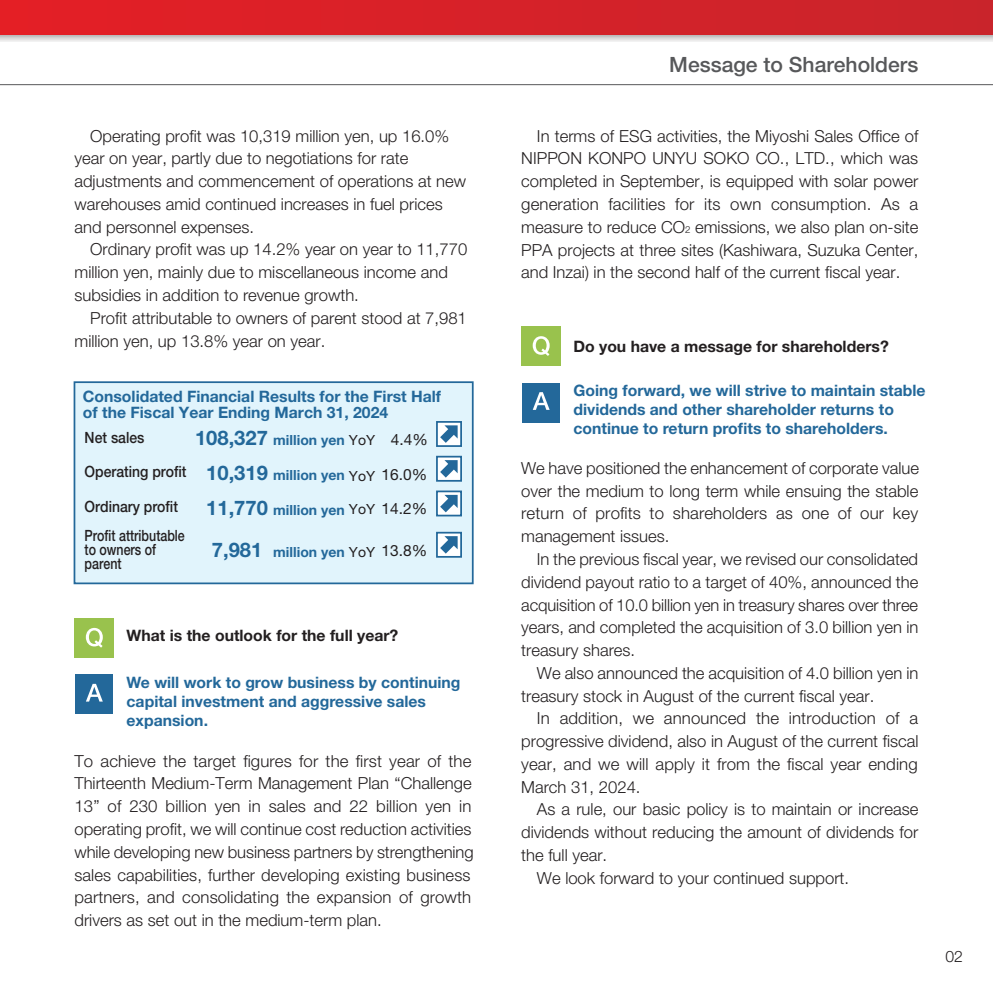
<style>
.page{position:relative;width:993px;height:993px;background:#fff}
.page>*{position:absolute;margin:0;border:0;box-sizing:border-box;transform-origin:0 0}
.t1{font:500 21px "Helvetica Neue LT Std";color:#57585a}
.t2{font:300 16.62px/22.8px "Helvetica Neue LT Std";color:#231f20}
.t3{font:700 15.75px/18.9px "Helvetica Neue LT Std";color:#23689a}
.t4{font:700 15.75px "Helvetica Neue LT Std";color:#231f20}
.t5{font:300 15.75px "Helvetica Neue LT Std";color:#231f20}
.t6{font:500 15.58px "Helvetica Neue LT Std";color:#231f20;scale:.9 1}
.t7{font:500 15.58px/14px "Helvetica Neue LT Std";color:#231f20;scale:.8 1}
.t8{font:15.58px "Helvetica Neue LT Std";color:#231f20}
.t9{font:700 14px "Helvetica Neue LT Std";color:#23689a}
.s1{font-size:20.12px}
.s2{font-weight:400;color:#231f20}
.s3{font-size:9.62px}
</style>
<div class="page">
<hr style="left:0;top:84px;width:992px;height:1px;background:#57585a">
<svg style="left:0;top:35px;width:992px;height:7px;background:#d8d7d7"></svg>
<div style="left:0;top:0;width:992px;height:35px;background:linear-gradient(to right,#e41f26,#c9242b)"></div>
<div style="left:521px;top:326px;width:40px;height:40px;background:#99c24d"></div>
<svg style="left:532px;top:336px;width:17px;height:20px"></svg>
<div style="left:522px;top:382px;width:38px;height:40px;background:#23689a"></div>
<svg style="left:532px;top:392px;width:17px;height:18px"></svg>
<div style="left:74px;top:617px;width:40px;height:40px;background:#99c24d"></div>
<svg style="left:86px;top:627px;width:17px;height:20px"></svg>
<div style="left:75px;top:674px;width:38px;height:39px;background:#23689a"></div>
<svg style="left:86px;top:683px;width:17px;height:18px"></svg>
<div style="left:74px;top:381px;width:399px;height:203px;background:#e1f4fc;border:2px solid #23689a"></div>
<div style="left:436px;top:421px;width:26px;height:26px;background:#fff;border:2px solid #23689a"></div>
<svg style="left:440px;top:425px;width:17px;height:17px"></svg>
<div style="left:436px;top:455px;width:26px;height:26px;background:#fff;border:2px solid #23689a"></div>
<svg style="left:440px;top:460px;width:17px;height:17px"></svg>
<svg style="left:436px;top:490px;width:26px;height:26px"></svg>
<svg style="left:440px;top:494px;width:17px;height:18px"></svg>
<div style="left:436px;top:531px;width:26px;height:26px;background:#fff;border:2px solid #23689a"></div>
<svg style="left:440px;top:536px;width:17px;height:17px"></svg>
<p class="t2" style="left:74px;top:124px;width:393px;text-indent:16px">Operating profit was 10,319 million yen, up 16.0% year on year, partly due to negotiations for rate adjustments and commencement of operations at new warehouses amid continued increases in fuel prices and personnel expenses.</p>
<p class="t2" style="left:74px;top:238px;width:394px;text-indent:16px">Ordinary profit was up 14.2% year on year to 11,770 million yen, mainly due to miscellaneous income and subsidies in addition to revenue growth.</p>
<p class="t2" style="left:74px;top:306px;width:394px;text-indent:16px">Profit attributable to owners of parent stood at 7,981 million yen, up 13.8% year on year.</p>
<p class="t3" style="left:83px;top:388px;width:360px;line-height:15.8px">Consolidated Financial Results for the First Half of the Fiscal Year Ending March 31, 2024</p>
<p class="t6" style="left:85px;top:427px;width:68px">Net sales</p>
<p class="t9" style="left:195px;top:431px;width:181px"><span class="s1">108,327</span> million yen <span class="s2">YoY</span></p>
<p class="t9" style="left:206px;top:466px;width:170px"><span class="s1">10,319</span> million yen <span class="s2">YoY</span></p>
<p class="t9" style="left:206px;top:501px;width:170px"><span class="s1">11,770</span> million yen <span class="s2">YoY</span></p>
<p class="t9" style="left:212px;top:543px;width:165px"><span class="s1">7,981</span> million yen <span class="s2">YoY</span></p>
<p class="t8" style="left:390px;top:430px;width:39px">4.4%</p>
<p class="t6" style="left:85px;top:462px;width:115px">Operating profit</p>
<p class="t8" style="left:381px;top:464px;width:47px">16.0%</p>
<p class="t6" style="left:85px;top:497px;width:105px">Ordinary profit</p>
<p class="t8" style="left:381px;top:499px;width:47px">14.2%</p>
<p class="t7" style="left:85px;top:528px;width:127px">Profit attributable to owners of parent</p>
<p class="t8" style="left:381px;top:540px;width:47px">13.8%</p>
<p class="t4" style="left:127px;top:625px;width:273px">What is the outlook for the full year?</p>
<p class="t3" style="left:127px;top:672px;width:335px">We will work to grow business by continuing capital investment and aggressive sales expansion.</p>
<p class="t2" style="left:74px;top:748px;width:400px">To achieve the target figures for the first year of the Thirteenth Medium-Term Management Plan “Challenge 13” of 230 billion yen in sales and 22 billion yen in operating profit, we will continue cost reduction activities while developing new business partners by strengthening sales capabilities, further developing existing business partners, and consolidating the expansion of growth drivers as set out in the medium-term plan.</p>
<p class="t1" style="left:669px;top:52px;width:250px">Message to Shareholders</p>
<p class="t2" style="left:521px;top:124px;width:398px;text-align:justify;text-indent:16px">In terms of ESG activities, the Miyoshi Sales Office of NIPPON KONPO UNYU SOKO CO., LTD., which was completed in September, is equipped with solar power generation facilities for its own consumption. As a measure to reduce CO<span class="s3">2</span> emissions, we also plan on-site PPA projects at three sites (Kashiwara, Suzuka Center, and Inzai) in the second half of the current fiscal year.</p>
<p class="t4" style="left:573px;top:336px;width:317px">Do you have a message for shareholders?</p>
<p class="t3" style="left:573px;top:380px;width:353px">Going forward, we will strive to maintain stable dividends and other shareholder returns to continue to return profits to shareholders.</p>
<p class="t2" style="left:521px;top:456px;width:399px;text-align:justify">We have positioned the enhancement of corporate value over the medium to long term while ensuing the stable return of profits to shareholders as one of our key management issues.</p>
<p class="t2" style="left:521px;top:547px;width:398px;text-align:justify;text-indent:16px">In the previous fiscal year, we revised our consolidated dividend payout ratio to a target of 40%, announced the acquisition of 10.0 billion yen in treasury shares over three years, and completed the acquisition of 3.0 billion yen in treasury shares.</p>
<p class="t2" style="left:521px;top:661px;width:398px;text-indent:16px">We also announced the acquisition of 4.0 billion yen in treasury stock in August of the current fiscal year.</p>
<p class="t2" style="left:521px;top:706px;width:398px;text-align:justify;text-indent:16px">In addition, we announced the introduction of a progressive dividend, also in August of the current fiscal year, and we will apply it from the fiscal year ending March 31, 2024.</p>
<p class="t2" style="left:537px;top:797px;width:383px">As a rule, our basic policy is to maintain or increase</p>
<p class="t2" style="left:521px;top:820px;width:398px">dividends without reducing the amount of dividends for</p>
<p class="t2" style="left:521px;top:843px;width:87px">the full year.</p>
<p class="t2" style="left:537px;top:865px;width:313px">We look forward to your continued support.</p>
<p class="t5" style="left:945px;top:946px;width:19px">02</p>
</div>
